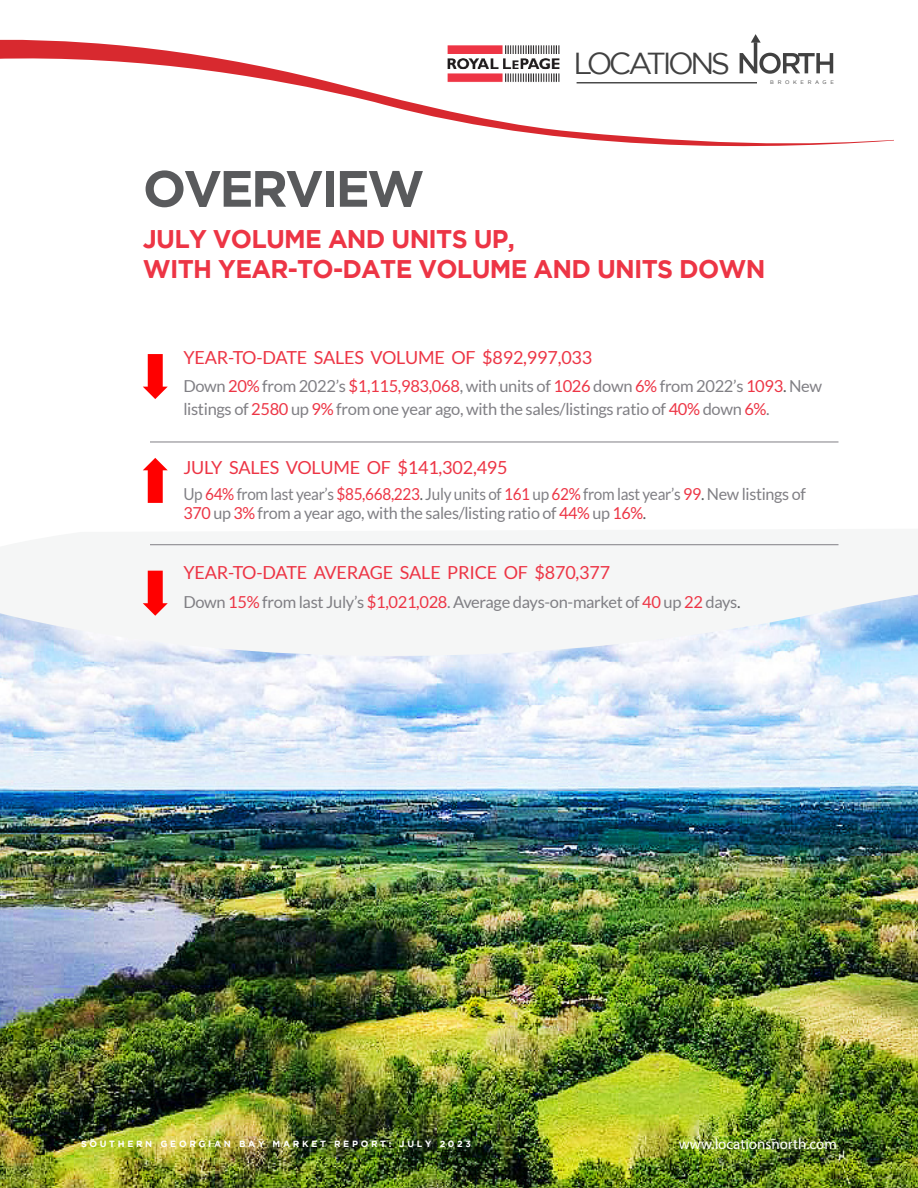
<style>
.page{position:relative;width:918px;height:1188px;background:#fff}
.page>*{position:absolute;margin:0;border:0;box-sizing:border-box;transform-origin:0 0}
.t1{font:700 51px "Gotham";letter-spacing:-.05em;color:#595a5c}
.t2{font:30.3px "Gotham";letter-spacing:-.115em;color:#414141}
.t3{font:700 25.5px/30.6px "Gotham";letter-spacing:-.03em;color:#ed3545}
.t4{font:18px "Lato";letter-spacing:-.01em;color:#ed3545}
.t5{font:16.5px/22.5px "Lato";letter-spacing:-.02em;color:#807f84}
.t6{font:16.5px/19.8px "Lato";letter-spacing:-.02em;color:#807f84;scale:.93 1}
.t7{font:15px "Myriad Pro";color:#fff}
.t8{font:700 9px "Gotham";letter-spacing:.3em;color:#fff}
.t9{font:5.25px "Gotham";letter-spacing:.7em;color:#414141}
.s1{color:#ed3545}
.s2{color:#595a5c}
</style>
<div class="page">
<img style="left:0;top:671px;width:918px;height:517px">
<svg style="left:0;top:544px;width:918px;height:127px;fill:#f5f6f6"></svg>
<hr style="left:150px;top:544px;width:688px;height:1px;background:#807f84">
<hr style="left:150px;top:442px;width:688px;height:1px;background:#807f84">
<svg style="left:143px;top:571px;width:25px;height:45px"></svg>
<svg style="left:143px;top:354px;width:25px;height:45px"></svg>
<svg style="left:143px;top:458px;width:25px;height:45px"></svg>
<svg style="left:0;top:37px;width:894px;height:110px"></svg>
<h2 class="t2" style="left:573px;top:46px;width:158px">LOCATIONS</h2>
<p class="t9" style="left:770px;top:80px;width:65px">BROKERAGE</p>
<p class="t1" style="left:143px;top:159px;width:283px">OVERVIEW</p>
<p class="t3" style="left:143px;top:223px;width:624px">JULY VOLUME AND UNITS UP,<br>WITH YEAR-TO-DATE VOLUME AND UNITS DOWN</p>
<p class="t4" style="left:183px;top:347px;width:410px">YEAR-TO-DATE SALES VOLUME OF $892,997,033</p>
<p class="t5" style="left:183px;top:375px;width:640px">Down <span class="s1">20%</span> from 2022’s <span class="s1">$1,115,983,068</span>, with units of <span class="s1">1026</span> down <span class="s1">6%</span> from 2022’s <span class="s1">1093</span><span class="s2">.</span> New listings of <span class="s1">2580</span> up <span class="s1">9%</span> from one year ago, with the sales/listings ratio of <span class="s1">40%</span> down <span class="s1">6%</span>.</p>
<p class="t4" style="left:183px;top:457px;width:326px">JULY SALES VOLUME OF $141,302,495</p>
<p class="t6" style="left:183px;top:484px;width:671px">Up <span class="s1">64%</span> from last year’s <span class="s1">$85,668,223</span><span class="s2">.</span> July units of <span class="s1">161</span> up <span class="s1">62%</span> from last year’s <span class="s1">99</span><span class="s2">.</span> New listings of<br><span class="s1">370</span> up <span class="s1">3%</span> from a year ago, with the sales/listing ratio of <span class="s1">44%</span> up <span class="s1">16%</span><span class="s2">.</span></p>
<p class="t4" style="left:183px;top:563px;width:428px">YEAR-TO-DATE AVERAGE SALE PRICE OF $870,377</p>
<p class="t5" style="left:183px;top:590px;width:559px">Down <span class="s1">15%</span> from last July’s <span class="s1">$1,021,028</span>. Average days-on-market of <span class="s1">40</span> up <span class="s1">22</span> days<span class="s2">.</span></p>
<p class="t8" style="left:81px;top:1139px;width:392px">SOUTHERN GEORGIAN BAY MARKET REPORT: JULY 2023</p>
<p class="t7" style="left:679px;top:1135px;width:160px">www.locationsnorth.com</p>
</div>
